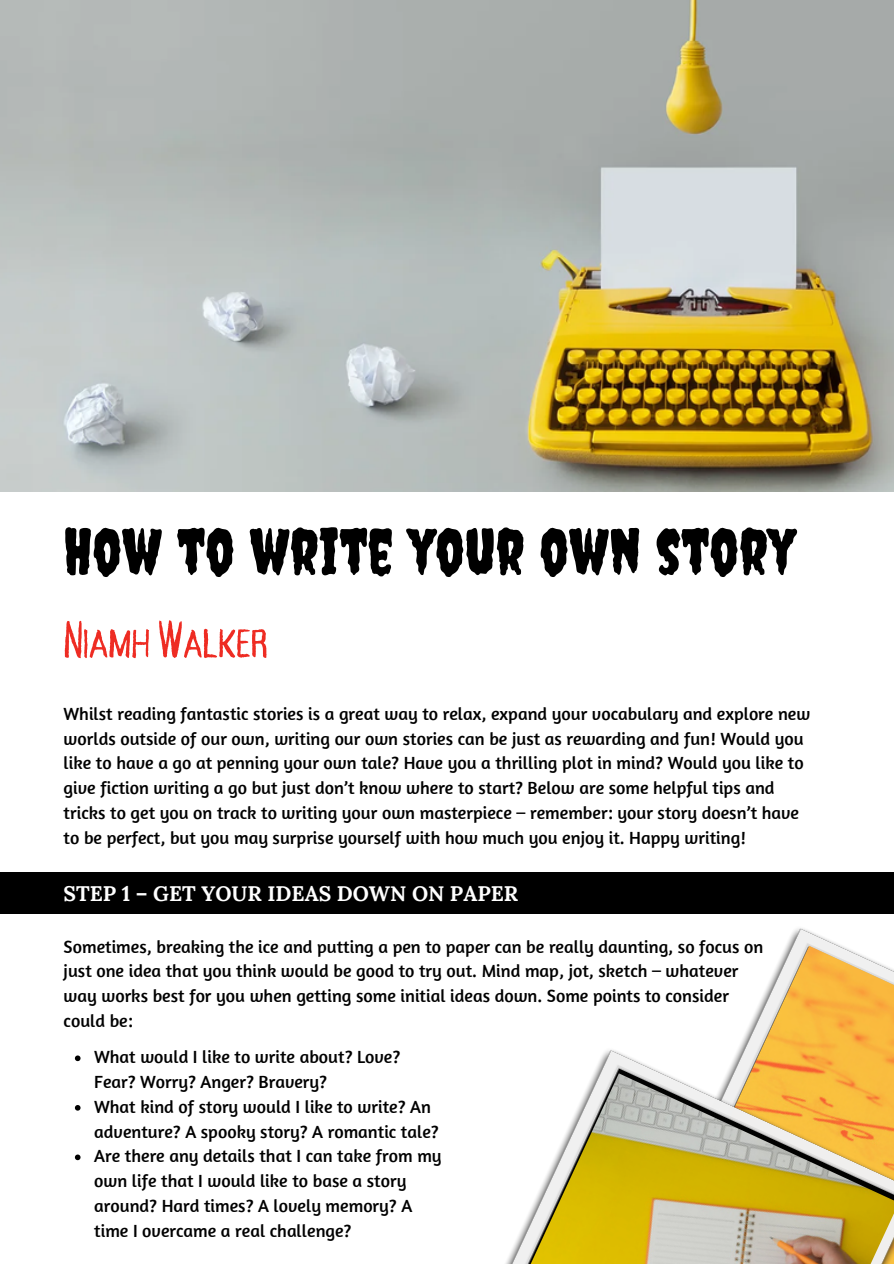
<style>
.page{position:relative;width:894px;height:1264px;background:#fff}
.page>*{position:absolute;margin:0;border:0;box-sizing:border-box;transform-origin:0 0}
.t1{font:63px "Creepster";color:#000}
.t2{font:52.5px "Tallow Sans TC Pen";color:#ee2c23}
.t3{font:700 21px "Lora";color:#fff}
.t4{font:18px/24.8px "Amaranth";color:#000}
</style>
<div class="page">
<img style="left:0;top:0;width:893px;height:492px">
<img style="left:596px;top:913px;width:297px;height:32px">
<img style="left:758px;top:945px;width:135px;height:62px">
<img style="left:594px;top:1007px;width:299px;height:66px">
<img style="left:506px;top:1073px;width:387px;height:190px">
<div style="left:0;top:872px;width:893px;height:41px;background:#000"></div>
<svg style="left:75px;top:1055px;width:5px;height:6px"></svg>
<svg style="left:75px;top:1105px;width:5px;height:5px"></svg>
<svg style="left:75px;top:1154px;width:5px;height:6px"></svg>
<h1 class="t1" style="left:64px;top:514px;width:732px">HOW TO WRITE YOUR OWN STORY</h1>
<h2 class="t2" style="left:64px;top:611px;width:205px">Niamh Walker</h2>
<p class="t4" style="left:64px;top:701px;width:748px">Whilst reading fantastic stories is a great way to relax, expand your vocabulary and explore new worlds outside of our own, writing our own stories can be just as rewarding and fun! Would you like to have a go at penning your own tale? Have you a thrilling plot in mind? Would you like to give fiction writing a go but just don’t know where to start? Below are some helpful tips and tricks to get you on track to writing your own masterpiece – remember: your story doesn’t have to be perfect, but you may surprise yourself with how much you enjoy it. Happy writing!</p>
<p class="t3" style="left:64px;top:879px;width:456px">STEP 1 – GET YOUR IDEAS DOWN ON PAPER</p>
<p class="t4" style="left:64px;top:933px;width:701px">Sometimes, breaking the ice and putting a pen to paper can be really daunting, so focus on just one idea that you think would be good to try out. Mind map, jot, sketch – whatever way works best for you when getting some initial ideas down. Some points to consider could be:</p>
<p class="t4" style="left:94px;top:1044px;width:349px">What would I like to write about? Love?<br>Fear? Worry? Anger? Bravery?<br>What kind of story would I like to write? An adventure? A spooky story? A romantic tale?<br>Are there any details that I can take from my own life that I would like to base a story around? Hard times? A lovely memory? A time I overcame a real challenge?</p>
</div>
